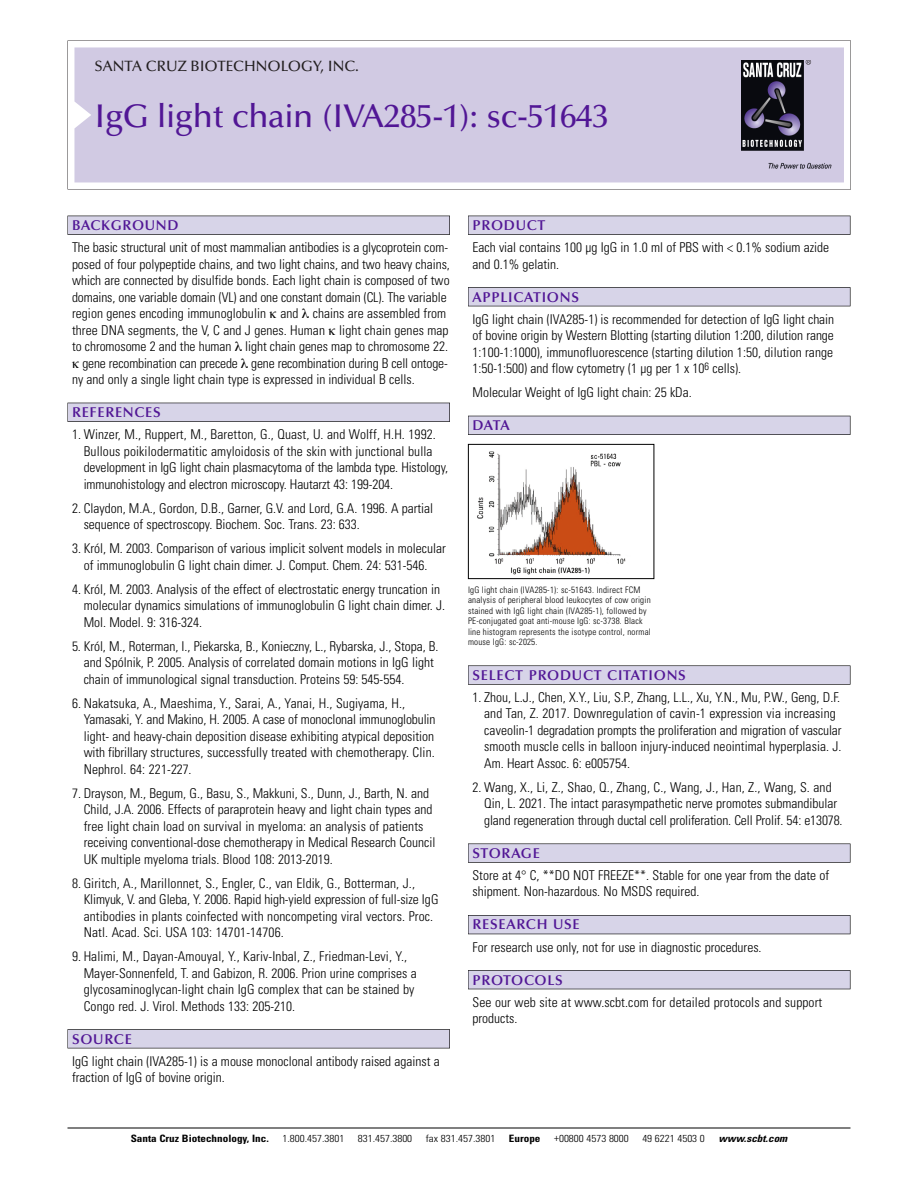
<style>
.page{position:relative;width:918px;height:1188px;background:#fff}
.page>*{position:absolute;margin:0;border:0;box-sizing:border-box;transform-origin:0 0}
.t1{font:500 33px "Optima";letter-spacing:-.01em;color:#511695}
.t2{font:500 15px "Optima";color:#231f20}
.t3{font:600 14.25px "Optima";letter-spacing:.05em;color:#511695}
.t4{font:300 condensed 13.5px/16.5px "Univers";color:#000}
.t5{font:300 condensed 10.2px "Univers";color:#000;scale:1.1 1}
.t6{font:700 condensed 10.2px "Univers";color:#000;scale:1.1 1}
.t7{font:italic 700 condensed 10.2px "Univers";color:#000;scale:1.1 1}
.t8{font:300 condensed 9px/10.5px "Univers";letter-spacing:.02em;color:#000}
</style>
<div class="page">
<svg style="left:68px;top:40px;width:783px;height:149px"></svg>
<div style="left:74px;top:47px;width:770px;height:135px;background:#d1cae3"></div>
<img style="left:741px;top:60px;width:90px;height:108px">
<div style="left:68px;top:216px;width:382px;height:19px;background:#535256"></div>
<div style="left:68px;top:216px;width:381px;height:18px;background:#d7d4e8"></div>
<div style="left:68px;top:403px;width:382px;height:19px;background:#525156"></div>
<div style="left:68px;top:403px;width:381px;height:18px;background:#d7d4e8"></div>
<div style="left:68px;top:1029px;width:382px;height:19px;background:#545357"></div>
<div style="left:68px;top:1030px;width:381px;height:18px;background:#d7d4e8"></div>
<div style="left:468px;top:216px;width:382px;height:19px;background:#535256"></div>
<div style="left:468px;top:216px;width:382px;height:18px;background:#d7d4e8"></div>
<div style="left:468px;top:287px;width:382px;height:19px;background:#515155"></div>
<div style="left:468px;top:288px;width:382px;height:18px;background:#d7d4e8"></div>
<div style="left:468px;top:416px;width:382px;height:19px;background:#515057"></div>
<div style="left:468px;top:416px;width:382px;height:18px;background:#d7d4e8"></div>
<svg style="left:468px;top:665px;width:382px;height:20px"></svg>
<div style="left:468px;top:666px;width:382px;height:18px;background:#d7d4e8"></div>
<div style="left:468px;top:844px;width:382px;height:19px;background:#58575a"></div>
<div style="left:468px;top:844px;width:382px;height:18px;background:#d7d4e8"></div>
<div style="left:468px;top:915px;width:382px;height:19px;background:#525158"></div>
<div style="left:468px;top:916px;width:382px;height:18px;background:#d7d4e8"></div>
<div style="left:468px;top:970px;width:382px;height:19px;background:#515056"></div>
<div style="left:468px;top:971px;width:382px;height:18px;background:#d7d4e8"></div>
<hr style="left:68px;top:1128px;width:782px;height:1px;background:#000">
<img style="left:477px;top:451px;width:149px;height:124px">
<div style="left:468px;top:444px;width:186px;height:135px;border:1px solid #000"></div>
<p class="t2" style="left:94px;top:60px;width:266px">SANTA CRUZ BIOTECHNOLOGY, INC.</p>
<p class="t1" style="left:94px;top:102px;width:516px">IgG light chain (IVA285-1): sc-51643</p>
<p class="t3" style="left:72px;top:219px;width:108px">BACKGROUND</p>
<p class="t4" style="left:72px;top:240px;width:378px">The basic structural unit of most mammalian antibodies is a glycoprotein com-</p>
<p class="t4" style="left:72px;top:257px;width:379px">posed of four polypeptide chains, and two light chains, and two heavy chains,</p>
<p class="t4" style="left:72px;top:273px;width:379px">which are connected by disulfide bonds. Each light chain is composed of two</p>
<p class="t4" style="left:72px;top:290px;width:376px">domains, one variable domain (VL) and one constant domain (CL). The variable</p>
<p class="t4" style="left:72px;top:306px;width:376px">region genes encoding immunoglobulin and chains are assembled from</p>
<p class="t4" style="left:72px;top:323px;width:378px">three DNA segments, the V, C and J genes. Human light chain genes map</p>
<p class="t4" style="left:72px;top:339px;width:378px">to chromosome 2 and the human light chain genes map to chromosome 22.</p>
<p class="t4" style="left:82px;top:356px;width:367px">gene recombination can precede gene recombination during B cell ontoge-</p>
<p class="t4" style="left:72px;top:372px;width:344px">ny and only a single light chain type is expressed in individual B cells.</p>
<p class="t3" style="left:72px;top:406px;width:90px">REFERENCES</p>
<p class="t4" style="left:84px;top:427px;width:366px;text-indent:-12px">1. Winzer, M., Ruppert, M., Baretton, G., Quast, U. and Wolff, H.H. 1992.<br>Bullous poikilodermatitic amyloidosis of the skin with junctional bulla development in IgG light chain plasmacytoma of the lambda type. Histology, immunohistology and electron microscopy. Hautarzt 43: 199-204.</p>
<p class="t4" style="left:84px;top:501px;width:351px;text-indent:-12px">2. Claydon, M.A., Gordon, D.B., Garner, G.V. and Lord, G.A. 1996. A partial sequence of spectroscopy. Biochem. Soc. Trans. 23: 633.</p>
<p class="t4" style="left:72px;top:541px;width:375px;text-align:center">3. Król, M. 2003. Comparison of various implicit solvent models in molecular of immunoglobulin G light chain dimer. J. Comput. Chem. 24: 531-546.</p>
<p class="t4" style="left:84px;top:582px;width:363px;text-indent:-12px">4. Król, M. 2003. Analysis of the effect of electrostatic energy truncation in molecular dynamics simulations of immunoglobulin G light chain dimer. J.<br>Mol. Model. 9: 316-324.</p>
<p class="t4" style="left:84px;top:639px;width:356px;text-indent:-12px">5. Król, M., Roterman, I., Piekarska, B., Konieczny, L., Rybarska, J., Stopa, B. and Spólnik, P. 2005. Analysis of correlated domain motions in IgG light chain of immunological signal transduction. Proteins 59: 545-554.</p>
<p class="t4" style="left:84px;top:696px;width:353px;text-indent:-12px">6. Nakatsuka, A., Maeshima, Y., Sarai, A., Yanai, H., Sugiyama, H., Yamasaki, Y. and Makino, H. 2005. A case of monoclonal immunoglobulin light- and heavy-chain deposition disease exhibiting atypical deposition with fibrillary structures, successfully treated with chemotherapy. Clin.<br>Nephrol. 64: 221-227.</p>
<p class="t4" style="left:84px;top:786px;width:353px;text-indent:-12px">7. Drayson, M., Begum, G., Basu, S., Makkuni, S., Dunn, J., Barth, N. and Child, J.A. 2006. Effects of paraprotein heavy and light chain types and free light chain load on survival in myeloma: an analysis of patients receiving conventional-dose chemotherapy in Medical Research Council UK multiple myeloma trials. Blood 108: 2013-2019.</p>
<p class="t4" style="left:84px;top:876px;width:356px;text-indent:-12px">8. Giritch, A., Marillonnet, S., Engler, C., van Eldik, G., Botterman, J., Klimyuk, V. and Gleba, Y. 2006. Rapid high-yield expression of full-size IgG antibodies in plants coinfected with noncompeting viral vectors. Proc.<br>Natl. Acad. Sci. USA 103: 14701-14706.</p>
<p class="t4" style="left:84px;top:949px;width:334px;text-indent:-12px">9. Halimi, M., Dayan-Amouyal, Y., Kariv-Inbal, Z., Friedman-Levi, Y., Mayer-Sonnenfeld, T. and Gabizon, R. 2006. Prion urine comprises a glycosaminoglycan-light chain IgG complex that can be stained by Congo red. J. Virol. Methods 133: 205-210.</p>
<p class="t3" style="left:72px;top:1033px;width:61px">SOURCE</p>
<p class="t4" style="left:72px;top:1054px;width:369px">IgG light chain (IVA285-1) is a mouse monoclonal antibody raised against a fraction of IgG of bovine origin.</p>
<p class="t3" style="left:473px;top:219px;width:74px">PRODUCT</p>
<p class="t4" style="left:473px;top:240px;width:358px">Each vial contains 100 µg IgG in 1.0 ml of PBS with &lt; 0.1% sodium azide and 0.1% gelatin.</p>
<p class="t3" style="left:473px;top:291px;width:108px">APPLICATIONS</p>
<p class="t4" style="left:473px;top:312px;width:363px;text-align:justify">IgG light chain (IVA285-1) is recommended for detection of IgG light chain of bovine origin by Western Blotting (starting dilution 1:200, dilution range 1:100-1:1000), immunofluorescence (starting dilution 1:50, dilution range 1:50-1:500) and flow cytometry (1 µg per 1 x 10<sup>6</sup> cells).</p>
<p class="t4" style="left:473px;top:385px;width:221px">Molecular Weight of IgG light chain: 25 kDa.</p>
<p class="t3" style="left:473px;top:419px;width:39px">DATA</p>
<p class="t8" style="left:468px;top:585px;width:184px">IgG light chain (IVA285-1): sc-51643. Indirect FCM analysis of peripheral blood leukocytes of cow origin stained with IgG light chain (IVA285-1), followed by PE-conjugated goat anti-mouse IgG: sc-3738. Black line histogram represents the isotype control, normal mouse IgG: sc-2025.</p>
<p class="t3" style="left:473px;top:669px;width:215px">SELECT PRODUCT CITATIONS</p>
<p class="t4" style="left:484px;top:690px;width:359px;text-indent:-12px">1. Zhou, L.J., Chen, X.Y., Liu, S.P., Zhang, L.L., Xu, Y.N., Mu, P.W., Geng, D.F. and Tan, Z. 2017. Downregulation of cavin-1 expression via increasing caveolin-1 degradation prompts the proliferation and migration of vascular smooth muscle cells in balloon injury-induced neointimal hyperplasia. J.<br>Am. Heart Assoc. 6: e005754.</p>
<p class="t4" style="left:484px;top:780px;width:360px;text-indent:-12px">2. Wang, X., Li, Z., Shao, Q., Zhang, C., Wang, J., Han, Z., Wang, S. and<br>Qin, L. 2021. The intact parasympathetic nerve promotes submandibular gland regeneration through ductal cell proliferation. Cell Prolif. 54: e13078.</p>
<p class="t3" style="left:473px;top:847px;width:69px">STORAGE</p>
<p class="t4" style="left:473px;top:868px;width:358px">Store at 4° C, **DO NOT FREEZE**. Stable for one year from the date of shipment. Non-hazardous. No MSDS required.</p>
<p class="t3" style="left:473px;top:919px;width:109px">RESEARCH USE</p>
<p class="t4" style="left:473px;top:940px;width:291px">For research use only, not for use in diagnostic procedures.</p>
<p class="t3" style="left:473px;top:974px;width:92px">PROTOCOLS</p>
<p class="t4" style="left:473px;top:995px;width:351px">See our web site at www.scbt.com for detailed protocols and support products.</p>
<p class="t6" style="left:131px;top:1135px;width:127px">Santa Cruz Biotechnology, Inc.</p>
<p class="t5" style="left:282px;top:1135px;width:58px">1.800.457.3801</p>
<p class="t5" style="left:358px;top:1135px;width:51px">831.457.3800</p>
<p class="t5" style="left:426px;top:1135px;width:65px">fax 831.457.3801</p>
<p class="t6" style="left:509px;top:1135px;width:30px">Europe</p>
<p class="t5" style="left:554px;top:1135px;width:69px">+00800 4573 8000</p>
<p class="t5" style="left:642px;top:1135px;width:58px">49 6221 4503 0</p>
<p class="t7" style="left:719px;top:1135px;width:66px">www.scbt.com</p>
</div>
